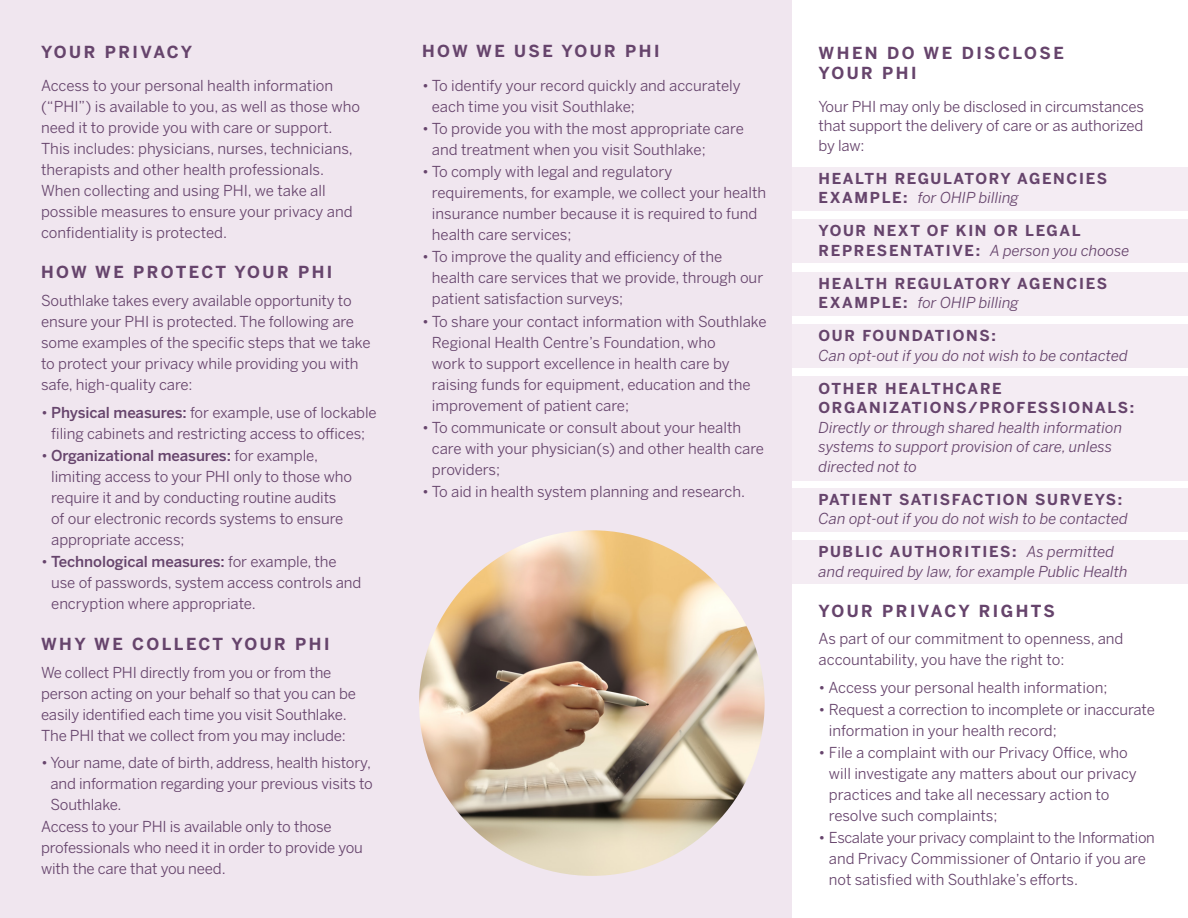
<style>
.page{position:relative;width:1188px;height:918px;background:#fff}
.page>*{position:absolute;margin:0;border:0;box-sizing:border-box;transform-origin:0 0}
.southlake-subhead{font:700 16.5px/19.5px "Benton Sans";letter-spacing:.15em;color:#66446c}
.southlake-small-subh{font:700 16.5px "Benton Sans";letter-spacing:.145em;color:#66446c}
.southlake-body{font:15px/21px "Benton Sans";letter-spacing:-.005em;color:#66446c}
.southlake-subhead-2{font:italic 15px/19.5px "Benton Sans";color:#66446c}
.southlake-subhead-3{font:700 15px/19.5px "Benton Sans";letter-spacing:.11em;color:#66446c}
.s1{font-weight:400;font-style:italic}
.s2{font-weight:700;font-style:normal}
.s3{font-weight:500}
</style>
<div class="page">
<div style="left:792px;top:167px;width:396px;height:43px;background:#f4ecf3"></div>
<div style="left:792px;top:219px;width:396px;height:43px;background:#f4ecf3"></div>
<div style="left:792px;top:272px;width:396px;height:44px;background:#f4ecf3"></div>
<div style="left:792px;top:324px;width:396px;height:43px;background:#f4ecf3"></div>
<div style="left:792px;top:488px;width:396px;height:44px;background:#f4ecf3"></div>
<div style="left:792px;top:540px;width:396px;height:44px;background:#f4ecf3"></div>
<div style="left:792px;top:376px;width:396px;height:104px;background:#f4ecf3"></div>
<div style="left:0;top:0;width:792px;height:918px;background:#f0e6ef"></div>
<img style="left:419px;top:530px;width:346px;height:346px;border-radius:173px">
<p class="southlake-subhead" style="left:422px;top:41px;width:239px">HOW WE USE YOUR PHI</p>
<p class="southlake-body" style="left:432px;top:75px;width:310px;text-indent:-10px">• To identify your record quickly and accurately each time you visit Southlake;</p>
<p class="southlake-body" style="left:432px;top:118px;width:313px;text-indent:-10px">• To provide you with the most appropriate care and treatment when you visit Southlake;</p>
<p class="southlake-body" style="left:432px;top:161px;width:336px;text-indent:-10px">• To comply with legal and regulatory requirements, for example, we collect your health insurance number because it is required to fund health care services;</p>
<p class="southlake-body" style="left:432px;top:247px;width:333px;text-indent:-10px">• To improve the quality and efficiency of the health care services that we provide, through our patient satisfaction surveys;</p>
<p class="southlake-body" style="left:432px;top:311px;width:336px;text-indent:-10px">• To share your contact information with Southlake Regional Health Centre’s Foundation, who<br>work to support excellence in health care by raising funds for equipment, education and the improvement of patient care;</p>
<p class="southlake-body" style="left:432px;top:417px;width:334px;text-indent:-10px">• To communicate or consult about your health care with your physician(s) and other health care providers;</p>
<p class="southlake-body" style="left:422px;top:481px;width:325px">• To aid in health system planning and research.</p>
<p class="southlake-small-subh" style="left:41px;top:42px;width:153px">YOUR PRIVACY</p>
<p class="southlake-subhead" style="left:819px;top:44px;width:247px">WHEN DO WE DISCLOSE<br>YOUR PHI</p>
<p class="southlake-body" style="left:819px;top:97px;width:327px;line-height:19.5px;text-align:justify">Your PHI may only be disclosed in circumstances that support the delivery of care or as authorized by law:</p>
<p class="southlake-subhead-3" style="left:819px;top:169px;width:290px">HEALTH REGULATORY AGENCIES<br>EXAMPLE: <span class="s1">for OHIP billing</span></p>
<p class="southlake-subhead-3" style="left:819px;top:221px;width:313px">YOUR NEXT OF KIN OR LEGAL<br>REPRESENTATIVE: <span class="s1">A person you choose</span></p>
<p class="southlake-subhead-3" style="left:819px;top:274px;width:290px">HEALTH REGULATORY AGENCIES<br>EXAMPLE: <span class="s1">for OHIP billing</span></p>
<p class="southlake-subhead-2" style="left:819px;top:326px;width:311px"><span class="s2">OUR FOUNDATIONS:<br></span>Can opt-out if you do not wish to be contacted</p>
<p class="southlake-subhead-2" style="left:819px;top:379px;width:317px"><span class="s2">OTHER HEALTHCARE<br>ORGANIZATIONS/PROFESSIONALS:<br></span>Directly or through shared health information systems to support provision of care, unless directed not to</p>
<p class="southlake-subhead-2" style="left:819px;top:490px;width:311px"><span class="s2">PATIENT SATISFACTION SURVEYS:<br></span>Can opt-out if you do not wish to be contacted</p>
<p class="southlake-subhead-2" style="left:819px;top:542px;width:311px"><span class="s2">PUBLIC AUTHORITIES:</span> As permitted and required by law, for example Public Health</p>
<p class="southlake-subhead" style="left:819px;top:601px;width:238px">YOUR PRIVACY RIGHTS</p>
<p class="southlake-body" style="left:819px;top:629px;width:306px">As part of our commitment to openness, and accountability, you have the right to:</p>
<p class="southlake-body" style="left:819px;top:677px;width:290px">• Access your personal health information;</p>
<p class="southlake-body" style="left:829px;top:699px;width:328px;text-indent:-10px">• Request a correction to incomplete or inaccurate information in your health record;</p>
<p class="southlake-body" style="left:829px;top:742px;width:309px;text-indent:-10px">• File a complaint with our Privacy Office, who will investigate any matters about our privacy practices and take all necessary action to resolve such complaints;</p>
<p class="southlake-body" style="left:829px;top:827px;width:327px;text-indent:-10px">• Escalate your privacy complaint to the Information and Privacy Commissioner of Ontario if you are not satisfied with Southlake’s efforts.</p>
<p class="southlake-body" style="left:41px;top:75px;width:321px">Access to your personal health information (“PHI”) is available to you, as well as those who need it to provide you with care or support.<br>This includes: physicians, nurses, technicians, therapists and other health professionals.<br>When collecting and using PHI, we take all possible measures to ensure your privacy and confidentiality is protected.</p>
<p class="southlake-subhead" style="left:41px;top:263px;width:293px">HOW WE PROTECT YOUR PHI</p>
<p class="southlake-body" style="left:41px;top:290px;width:331px">Southlake takes every available opportunity to ensure your PHI is protected. The following are some examples of the specific steps that we take to protect your privacy while providing you with safe, high-quality care:</p>
<p class="southlake-body" style="left:41px;top:402px;width:337px;text-align:center">• <span class="s3">Physical measures:</span> for example, use of lockable filing cabinets and restricting access to offices;</p>
<p class="southlake-body" style="left:51px;top:445px;width:302px;text-indent:-10px">• <span class="s3">Organizational measures:</span> for example, limiting access to your PHI only to those who require it and by conducting routine audits of our electronic records systems to ensure appropriate access;</p>
<p class="southlake-body" style="left:51px;top:551px;width:312px;text-indent:-10px">• <span class="s3">Technological measures:</span> for example, the use of passwords, system access controls and encryption where appropriate.</p>
<p class="southlake-subhead" style="left:41px;top:634px;width:290px">WHY WE COLLECT YOUR PHI</p>
<p class="southlake-body" style="left:41px;top:662px;width:316px">We collect PHI directly from you or from the person acting on your behalf so that you can be easily identified each time you visit Southlake.<br>The PHI that we collect from you may include:</p>
<p class="southlake-body" style="left:50px;top:752px;width:324px;text-align:justify;text-indent:-9px">• Your name, date of birth, address, health history, and information regarding your previous visits to Southlake.</p>
<p class="southlake-body" style="left:41px;top:817px;width:323px">Access to your PHI is available only to those professionals who need it in order to provide you with the care that you need.</p>
</div>
